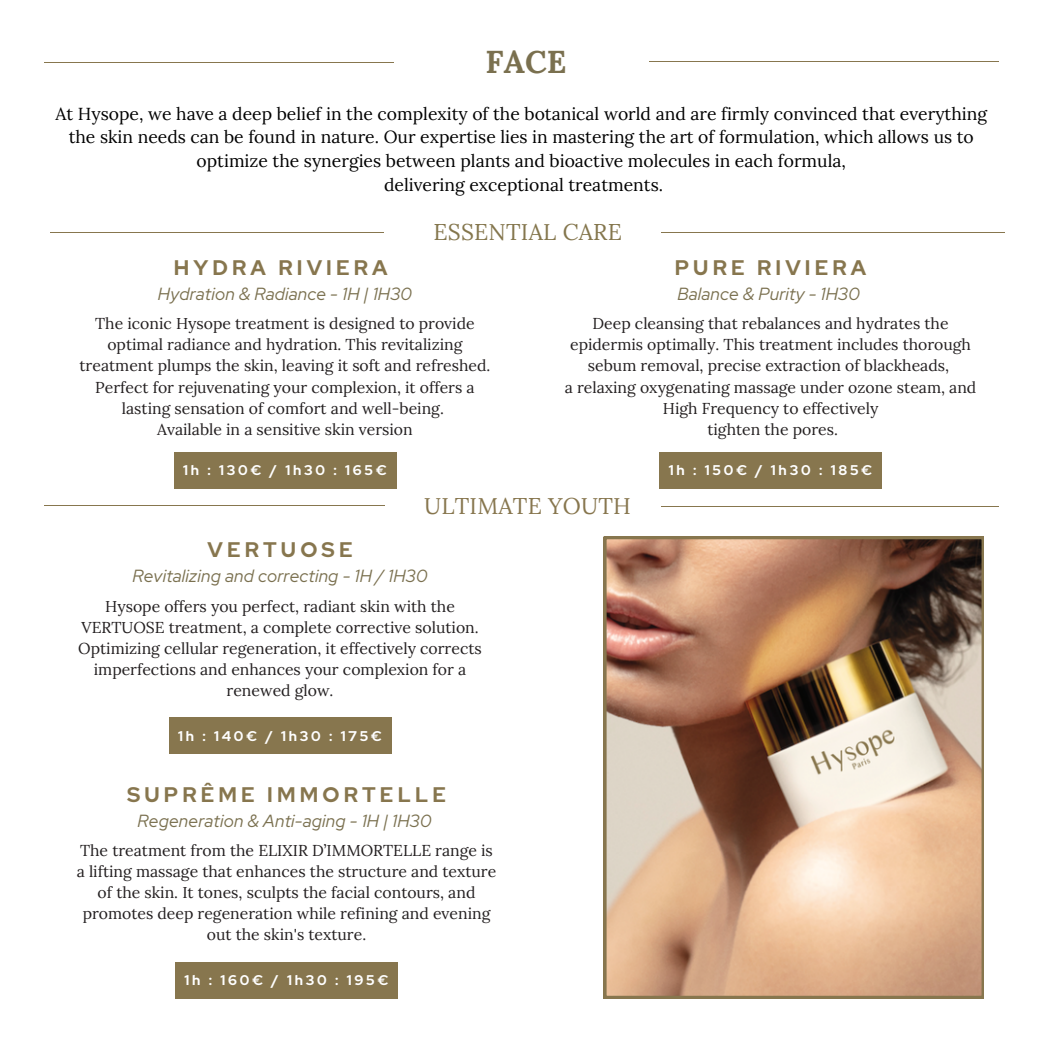
<style>
.page{position:relative;width:1043px;height:1043px;background:#fff}
.page>*{position:absolute;margin:0;border:0;box-sizing:border-box;transform-origin:0 0}
.t1{font:700 31.5px "Lora";color:#7a704f}
.t2{font:22.75px "Lora";letter-spacing:.01em;color:#84764d}
.t3{font:22.75px "Lora";letter-spacing:.01em;color:#87764e}
.t4{font:700 21px "Red Hat Display";letter-spacing:.195em;color:#87764e}
.t5{font:17.5px/23.6px "Lora";color:#000;text-align:center}
.t6{font:italic 17.5px "Red Hat Display";letter-spacing:.01em;color:#7a704f}
.t7{font:15.75px/21px "Lora";color:#231f20;text-align:center}
.t8{font:700 14px "Red Hat Display";letter-spacing:.195em;color:#fff}
</style>
<div class="page">
<hr style="left:648px;top:61px;width:350px;height:1px;background:#87764e">
<hr style="left:50px;top:232px;width:333px;height:1px;background:#87764e">
<hr style="left:660px;top:232px;width:344px;height:1px;background:#87764e">
<div style="left:175px;top:962px;width:222px;height:36px;background:#87764e"></div>
<div style="left:169px;top:717px;width:222px;height:36px;background:#87764e"></div>
<hr style="left:661px;top:505px;width:337px;height:1px;background:#87764e">
<hr style="left:44px;top:505px;width:340px;height:1px;background:#87764e">
<div style="left:659px;top:452px;width:222px;height:36px;background:#87764e"></div>
<div style="left:174px;top:452px;width:222px;height:36px;background:#87764e"></div>
<img style="left:603px;top:536px;width:380px;height:462px">
<hr style="left:44px;top:62px;width:349px;height:1px;background:#87764e">
<h4 class="t1" style="left:485px;top:42px;width:83px">FACE</h4>
<h5 class="t5" style="left:55px;top:101px;width:932px">At Hysope, we have a deep belief in the complexity of the botanical world and are firmly convinced that everything the skin needs can be found in nature. Our expertise lies in mastering the art of formulation, which allows us to optimize the synergies between plants and bioactive molecules in each formula,<br>delivering exceptional treatments.</h5>
<p class="t2" style="left:433px;top:217px;width:190px">ESSENTIAL CARE</p>
<h4 class="t4" style="left:174px;top:253px;width:215px">HYDRA RIVIERA</h4>
<h1 class="t4" style="left:674px;top:253px;width:193px">PURE RIVIERA</h1>
<h4 class="t6" style="left:158px;top:282px;width:255px">Hydration &amp; Radiance - 1H | 1H30</h4>
<h3 class="t6" style="left:677px;top:282px;width:184px">Balance &amp; Purity - 1H30</h3>
<h2 class="t7" style="left:79px;top:313px;width:412px">The iconic Hysope treatment is designed to provide optimal radiance and hydration. This revitalizing treatment plumps the skin, leaving it soft and refreshed.<br>Perfect for rejuvenating your complexion, it offers a lasting sensation of comfort and well-being.<br>Available in a sensitive skin version</h2>
<h4 class="t7" style="left:564px;top:313px;width:413px">Deep cleansing that rebalances and hydrates the epidermis optimally. This treatment includes thorough sebum removal, precise extraction of blackheads,<br>a relaxing oxygenating massage under ozone steam, and High Frequency to effectively<br>tighten the pores.</h4>
<h5 class="t8" style="left:183px;top:461px;width:205px">1h : 130€ / 1h30 : 165€</h5>
<h2 class="t8" style="left:668px;top:461px;width:205px">1h : 150€ / 1h30 : 185€</h2>
<h4 class="t4" style="left:207px;top:535px;width:146px">VERTUOSE</h4>
<p class="t3" style="left:424px;top:491px;width:208px">ULTIMATE YOUTH</p>
<p class="t6" style="left:132px;top:564px;width:296px">Revitalizing and correcting - 1H / 1H30</p>
<h5 class="t7" style="left:78px;top:595px;width:405px">Hysope offers you perfect, radiant skin with the VERTUOSE treatment, a complete corrective solution.<br>Optimizing cellular regeneration, it effectively corrects imperfections and enhances your complexion for a renewed glow.</h5>
<h2 class="t8" style="left:178px;top:726px;width:205px">1h : 140€ / 1h30 : 175€</h2>
<p class="t4" style="left:127px;top:780px;width:320px">SUPRÊME IMMORTELLE</p>
<p class="t6" style="left:137px;top:808px;width:295px">Regeneration &amp; Anti-aging - 1H | 1H30</p>
<h3 class="t7" style="left:77px;top:839px;width:421px">The treatment from the ELIXIR D’IMMORTELLE range is a lifting massage that enhances the structure and texture of the skin. It tones, sculpts the facial contours, and promotes deep regeneration while refining and evening out the skin's texture.</h3>
<h2 class="t8" style="left:184px;top:970px;width:205px">1h : 160€ / 1h30 : 195€</h2>
</div>
